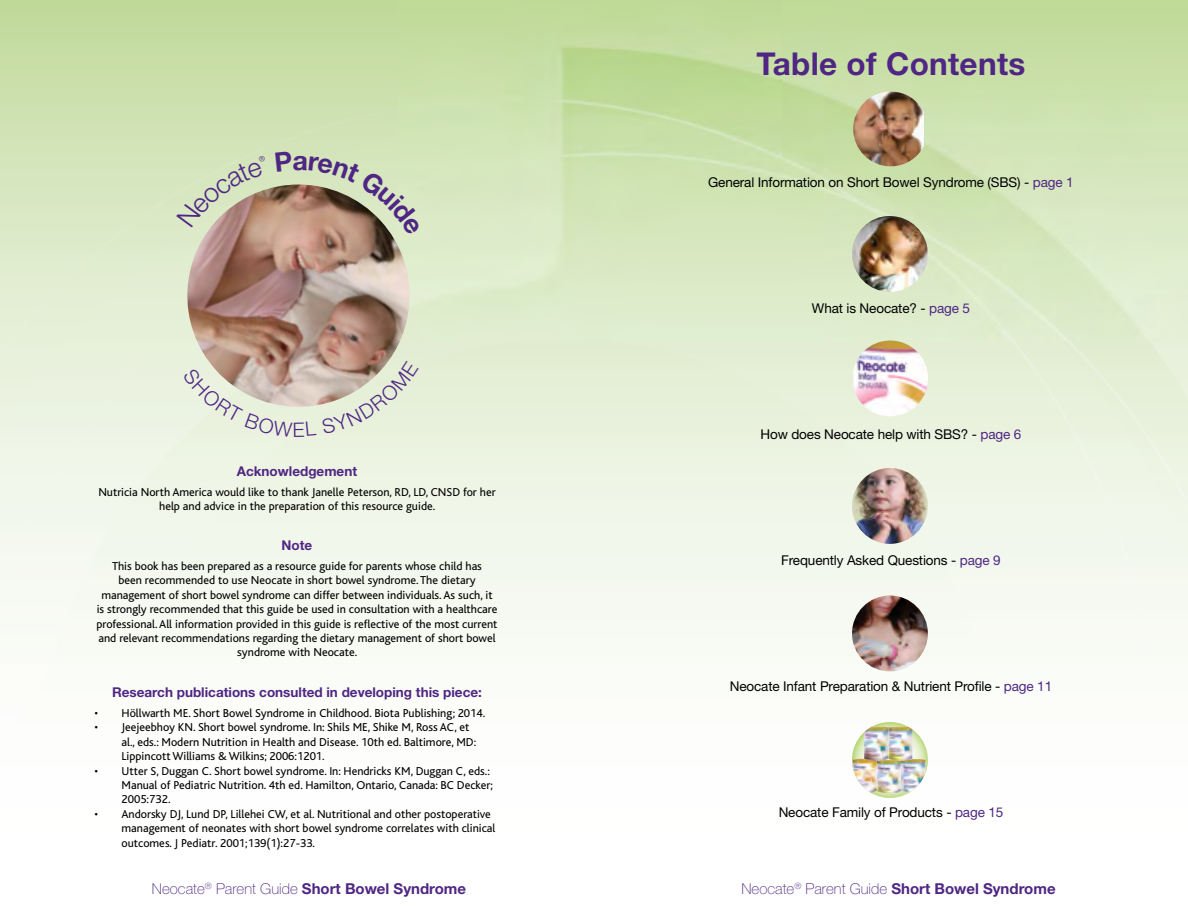
<style>
.page{position:relative;width:1188px;height:918px;background:#fff}
.page>*{position:absolute;margin:0;border:0;box-sizing:border-box;transform-origin:0 0}
.t1{font:700 31.5px "Helvetica Neue";letter-spacing:.01em;color:#4f2683}
.t2{font:100 15px "Helvetica Neue";color:#4f2683}
.t3{font:13.5px "Helvetica Neue";letter-spacing:-.01em;color:#000}
.t4{font:700 13.5px "Helvetica Neue";color:#4f2683}
.t5{font:12px/14.4px "Bliss";color:#000}
.s1{color:#4f2683}
.s2{font-weight:700}
</style>
<div class="page">
<img style="left:852px;top:722px;width:76px;height:76px;border-radius:38px">
<img style="left:852px;top:759px;width:34px;height:34px">
<img style="left:901px;top:759px;width:9px;height:32px">
<img style="left:888px;top:727px;width:9px;height:25px">
<img style="left:864px;top:726px;width:22px;height:35px">
<img style="left:852px;top:216px;width:76px;height:76px;border-radius:38px">
<img style="left:852px;top:468px;width:76px;height:76px;border-radius:38px">
<img style="left:852px;top:595px;width:76px;height:76px;border-radius:38px">
<img style="left:853px;top:92px;width:71px;height:74px">
<img style="left:852px;top:340px;width:76px;height:76px;border-radius:38px">
<img style="left:175px;top:185px;width:247px;height:234px">
<svg style="left:176px;top:155px;width:89px;height:73px;background:#cfd3b1"></svg>
<svg style="left:275px;top:151px;width:146px;height:85px;background:#c1bd9d"></svg>
<svg style="left:183px;top:360px;width:236px;height:77px;background:#dcdac8"></svg>
<h1 class="t1" style="left:757px;top:45px;width:270px">Table of Contents</h1>
<p class="t3" style="left:708px;top:174px;width:367px">General Information on Short Bowel Syndrome (SBS) - <span class="s1">page 1</span></p>
<p class="t3" style="left:812px;top:300px;width:160px">What is Neocate? - <span class="s1">page 5</span></p>
<p class="t4" style="left:237px;top:463px;width:122px">Acknowledgement</p>
<p class="t5" style="left:98px;top:485px;width:399px;text-align:center">Nutricia North America would like to thank Janelle Peterson, RD, LD, CNSD for her help and advice in the preparation of this resource guide.</p>
<p class="t4" style="left:282px;top:537px;width:32px">Note</p>
<p class="t5" style="left:96px;top:559px;width:403px;text-align:center">This book has been prepared as a resource guide for parents whose child has<br>been recommended to use Neocate in short bowel syndrome. The dietary management of short bowel syndrome can differ between individuals. As such, it is strongly recommended that this guide be used in consultation with a healthcare professional. All information provided in this guide is reflective of the most current and relevant recommendations regarding the dietary management of short bowel syndrome with Neocate.</p>
<p class="t4" style="left:112px;top:684px;width:371px">Research publications consulted in developing this piece:</p>
<p class="t5" style="left:94px;top:706px;width:392px">• Höllwarth ME. Short Bowel Syndrome in Childhood. Biota Publishing; 2014.</p>
<p class="t5" style="left:122px;top:720px;width:356px;text-indent:-27px">• Jeejeebhoy KN. Short bowel syndrome. In: Shils ME, Shike M, Ross AC, et al., eds.: Modern Nutrition in Health and Disease. 10th ed. Baltimore, MD:<br>Lippincott Williams &amp; Wilkins; 2006:1201.</p>
<p class="t5" style="left:122px;top:764px;width:373px;text-indent:-27px">• Utter S, Duggan C. Short bowel syndrome. In: Hendricks KM, Duggan C, eds.:<br>Manual of Pediatric Nutrition. 4th ed. Hamilton, Ontario, Canada: BC Decker;<br>2005:732.</p>
<p class="t5" style="left:122px;top:807px;width:376px;text-indent:-27px">• Andorsky DJ, Lund DP, Lillehei CW, et al. Nutritional and other postoperative management of neonates with short bowel syndrome correlates with clinical outcomes. J Pediatr. 2001;139(1):27-33.</p>
<p class="t3" style="left:761px;top:426px;width:262px">How does Neocate help with SBS? - <span class="s1">page 6</span></p>
<p class="t3" style="left:781px;top:552px;width:221px">Frequently Asked Questions - <span class="s1">page 9</span></p>
<p class="t3" style="left:730px;top:678px;width:324px">Neocate Infant Preparation &amp; Nutrient Profile - <span class="s1">page 11</span></p>
<p class="t3" style="left:779px;top:804px;width:226px">Neocate Family of Products - <span class="s1">page 15</span></p>
<p class="t2" style="left:152px;top:880px;width:316px">Neocate<sup>®</sup> Parent Guide <span class="s2">Short Bowel Syndrome</span></p>
<p class="t2" style="left:741px;top:880px;width:316px">Neocate<sup>®</sup> Parent Guide <span class="s2">Short Bowel Syndrome</span></p>
</div>
